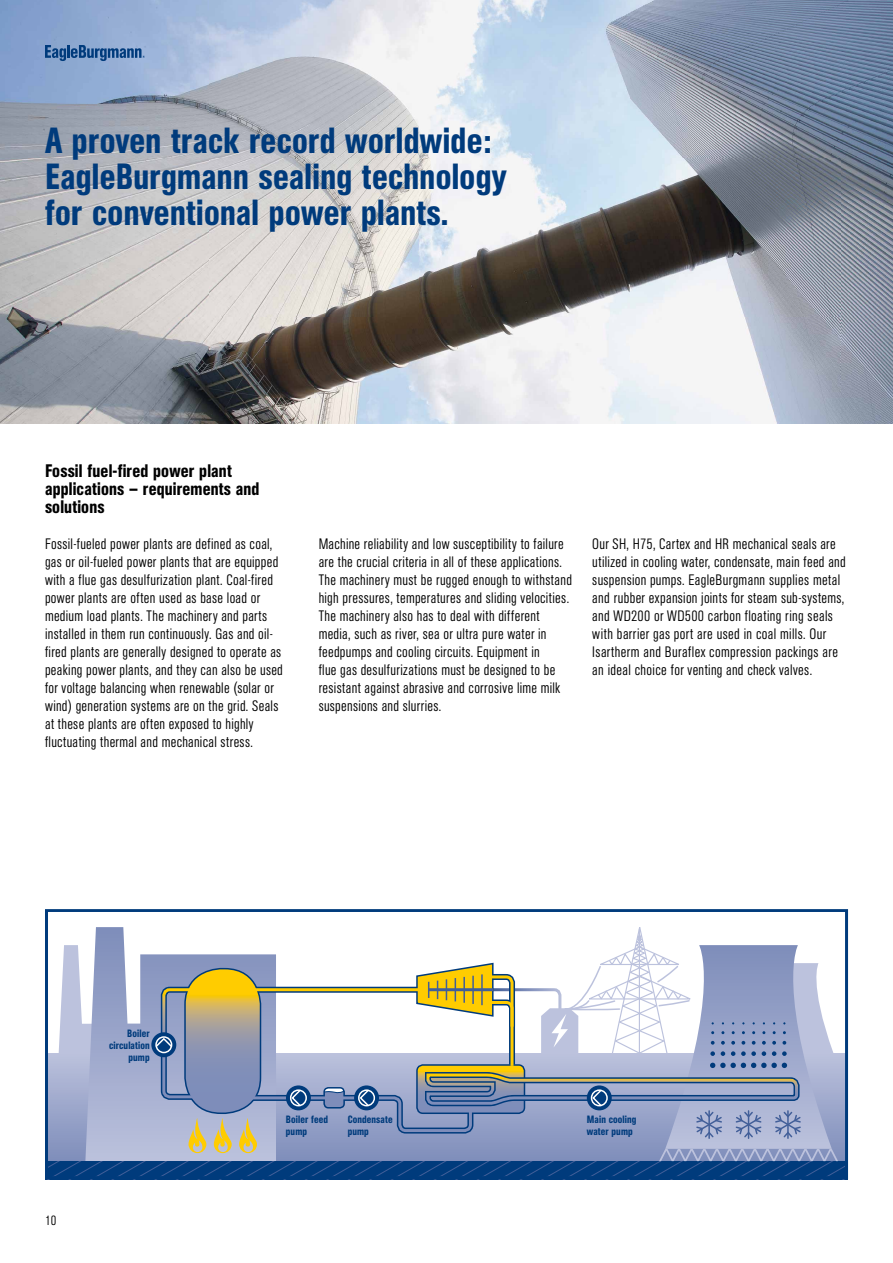
<style>
.page{position:relative;width:893px;height:1263px;background:#fff}
.page>*{position:absolute;margin:0;border:0;box-sizing:border-box;transform-origin:0 0}
.t1{font:500 condensed 36px/36px "AG Book Pro";letter-spacing:.01em;color:#003b7c}
.t2{font:500 condensed 18px/18px "AG Book Pro";letter-spacing:.01em;color:#000}
.t3{font:300 condensed 15px/18px "AG Book Pro";letter-spacing:.02em;color:#000}
.t4{font:300 condensed 13.5px "AG Book Pro";color:#000}
.t5{font:500 condensed 10.5px/12px "AG Book Pro";letter-spacing:.01em;color:#003b7c}
</style>
<div class="page">
<img style="left:0;top:0;width:893px;height:423px">
<svg style="left:45px;top:45px;width:100px;height:16px;background:#547cae"></svg>
<svg style="left:45px;top:909px;width:803px;height:13px"></svg>
<svg style="left:45px;top:922px;width:803px;height:257px"></svg>
<h1 class="t1" style="left:45px;top:122px;width:463px">A proven track record worldwide:<br>EagleBurgmann sealing technology for conventional power plants.</h1>
<p class="t2" style="left:45px;top:462px;width:216px">Fossil fuel-fired power plant applications – requirements and solutions</p>
<p class="t3" style="left:45px;top:535px;width:239px">Fossil-fueled power plants are defined as coal, gas or oil-fueled power plants that are equipped with a flue gas desulfurization plant. Coal-fired power plants are often used as base load or medium load plants. The machinery and parts installed in them run continuously. Gas and oil&shy;fired plants are generally designed to operate as peaking power plants, and they can also be used for voltage balancing when renewable (solar or wind) generation systems are on the grid. Seals at these plants are often exposed to highly fluctuating thermal and mechanical stress.</p>
<p class="t3" style="left:319px;top:535px;width:255px">Machine reliability and low susceptibility to failure are the crucial criteria in all of these applications.<br>The machinery must be rugged enough to withstand high pressures, temperatures and sliding velocities.<br>The machinery also has to deal with different media, such as river, sea or ultra pure water in feedpumps and cooling circuits. Equipment in<br>flue gas desulfurizations must be designed to be resistant against abrasive and corrosive lime milk suspensions and slurries.</p>
<p class="t3" style="left:592px;top:535px;width:255px">Our SH, H75, Cartex and HR mechanical seals are utilized in cooling water, condensate, main feed and suspension pumps. EagleBurgmann supplies metal and rubber expansion joints for steam sub-systems, and WD200 or WD500 carbon floating ring seals with barrier gas port are used in coal mills. Our Isartherm and Buraflex compression packings are an ideal choice for venting and check valves.</p>
<p class="t5" style="left:109px;top:1028px;width:42px;text-align:right">Boiler circulation pump</p>
<p class="t4" style="left:45px;top:1212px;width:13px">10</p>
<p class="t5" style="left:286px;top:1113px;width:44px">Boiler feed pump</p>
<p class="t5" style="left:348px;top:1113px;width:46px">Condensate pump</p>
<p class="t5" style="left:587px;top:1113px;width:51px">Main cooling water pump</p>
</div>
